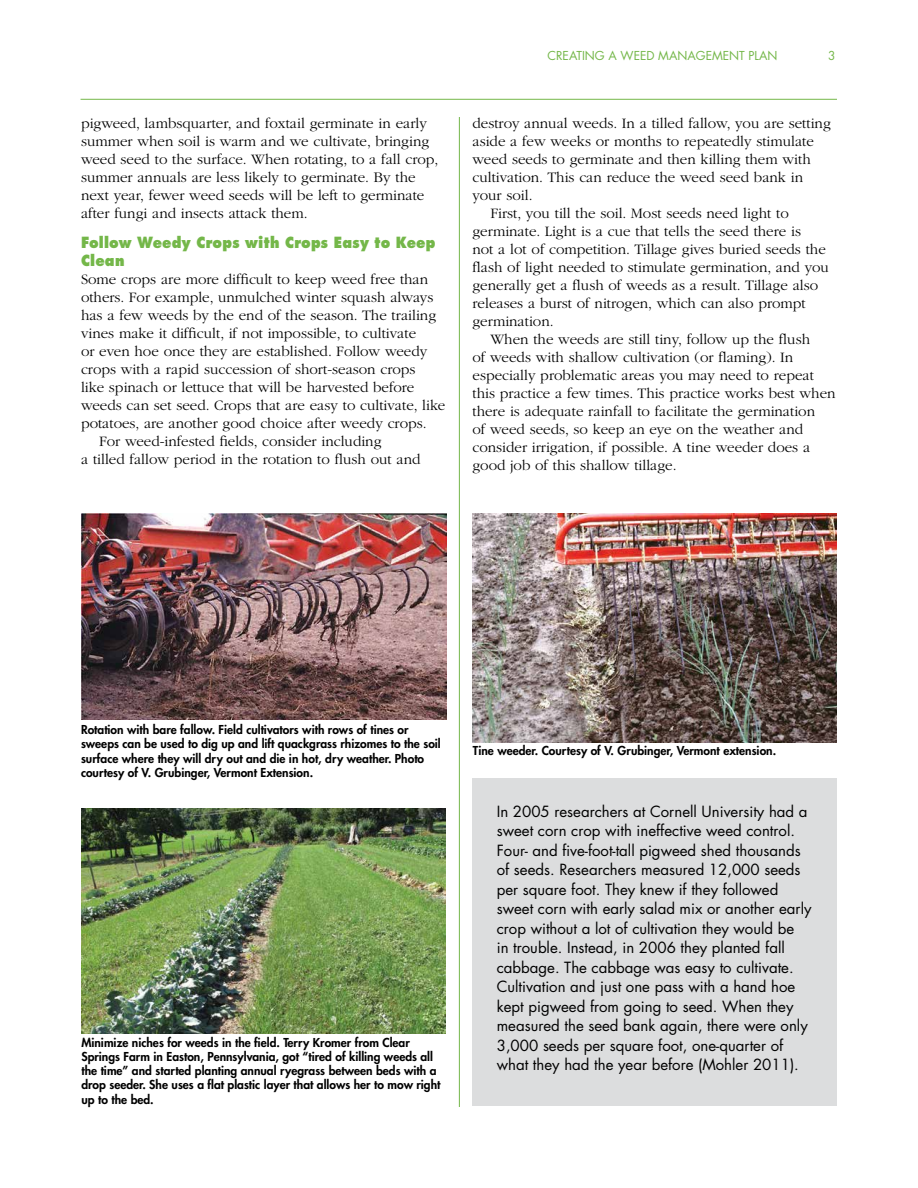
<style>
.page{position:relative;width:918px;height:1188px;background:#fff}
.page>*{position:absolute;margin:0;border:0;box-sizing:border-box;transform-origin:0 0}
.t1{font:300 15px/18px "ITC Garamond Std";color:#000}
.t2{font:15px/19.5px "Futura Std";color:#000}
.t3{font:800 15px/18px "Futura Std";letter-spacing:.015em;color:#74b749;scale:.9 1}
.t4{font:800 12px/14.2px "Futura Std";color:#000}
.t5{font:12px "Futura Std";color:#74b749}
</style>
<div class="page">
<hr style="left:81px;top:99px;width:756px;height:1px;background:#74b749">
<hr style="left:459px;top:117px;width:1px;height:990px;background:#74b749">
<div style="left:472px;top:778px;width:365px;height:328px;background:#dcddde"></div>
<img style="left:81px;top:513px;width:366px;height:207px">
<img style="left:81px;top:808px;width:365px;height:225px">
<img style="left:473px;top:513px;width:364px;height:229px">
<p class="t1" style="left:81px;top:114px;width:359px">pigweed, lambsquarter, and foxtail germinate in early summer when soil is warm and we cultivate, bringing weed seed to the surface. When rotating, to a fall crop, summer annuals are less likely to germinate. By the next year, fewer weed seeds will be left to germinate after fungi and insects attack them.</p>
<p class="t3" style="left:81px;top:233px;width:395px">Follow Weedy Crops with Crops Easy to Keep<br>Clean</p>
<p class="t1" style="left:81px;top:270px;width:349px">Some crops are more difficult to keep weed free than</p>
<p class="t1" style="left:81px;top:288px;width:354px">others. For example, unmulched winter squash always</p>
<p class="t1" style="left:81px;top:306px;width:357px">has a few weeds by the end of the season. The trailing</p>
<p class="t1" style="left:81px;top:324px;width:337px">vines make it difficult, if not impossible, to cultivate</p>
<p class="t1" style="left:81px;top:342px;width:348px">or even hoe once they are established. Follow weedy</p>
<p class="t1" style="left:81px;top:360px;width:336px">crops with a rapid succession of short-season crops</p>
<p class="t1" style="left:81px;top:378px;width:335px">like spinach or lettuce that will be harvested before</p>
<p class="t1" style="left:81px;top:396px;width:366px">weeds can set seed. Crops that are easy to cultivate, like</p>
<p class="t1" style="left:81px;top:414px;width:347px">potatoes, are another good choice after weedy crops.</p>
<p class="t1" style="left:99px;top:432px;width:284px">For weed-infested fields, consider including</p>
<p class="t1" style="left:81px;top:450px;width:341px">a tilled fallow period in the rotation to flush out and</p>
<p class="t5" style="left:548px;top:48px;width:232px">CREATING A WEED MANAGEMENT PLAN</p>
<p class="t5" style="left:828px;top:48px;width:9px">3</p>
<p class="t1" style="left:472px;top:114px;width:360px">destroy annual weeds. In a tilled fallow, you are setting</p>
<p class="t1" style="left:472px;top:132px;width:343px">aside a few weeks or months to repeatedly stimulate</p>
<p class="t1" style="left:472px;top:150px;width:340px">weed seeds to germinate and then killing them with</p>
<p class="t1" style="left:472px;top:168px;width:332px">cultivation. This can reduce the weed seed bank in</p>
<p class="t1" style="left:472px;top:186px;width:62px">your soil.</p>
<p class="t1" style="left:490px;top:204px;width:300px">First, you till the soil. Most seeds need light to</p>
<p class="t1" style="left:472px;top:222px;width:330px">germinate. Light is a cue that tells the seed there is</p>
<p class="t1" style="left:472px;top:240px;width:355px">not a lot of competition. Tillage gives buried seeds the</p>
<p class="t1" style="left:472px;top:258px;width:358px">flash of light needed to stimulate germination, and you</p>
<p class="t1" style="left:472px;top:276px;width:347px">generally get a flush of weeds as a result. Tillage also</p>
<p class="t1" style="left:472px;top:294px;width:335px">releases a burst of nitrogen, which can also prompt</p>
<p class="t1" style="left:472px;top:312px;width:83px">germination.</p>
<p class="t1" style="left:490px;top:330px;width:321px">When the weeds are still tiny, follow up the flush</p>
<p class="t1" style="left:472px;top:348px;width:322px">of weeds with shallow cultivation (or flaming). In</p>
<p class="t1" style="left:472px;top:366px;width:343px">especially problematic areas you may need to repeat</p>
<p class="t1" style="left:472px;top:384px;width:365px">this practice a few times. This practice works best when</p>
<p class="t1" style="left:472px;top:402px;width:344px">there is adequate rainfall to facilitate the germination</p>
<p class="t1" style="left:472px;top:420px;width:332px">of weed seeds, so keep an eye on the weather and</p>
<p class="t1" style="left:472px;top:438px;width:339px">consider irrigation, if possible. A tine weeder does a</p>
<p class="t1" style="left:472px;top:456px;width:206px">good job of this shallow tillage.</p>
<p class="t4" style="left:81px;top:723px;width:361px">Rotation with bare fallow. Field cultivators with rows of tines or sweeps can be used to dig up and lift quackgrass rhizomes to the soil surface where they will dry out and die in hot, dry weather. Photo courtesy of V. Grubinger, Vermont Extension.</p>
<p class="t4" style="left:81px;top:1035px;width:361px">Minimize niches for weeds in the field. Terry Kromer from Clear Springs Farm in Easton, Pennsylvania, got “tired of killing weeds all the time” and started planting annual ryegrass between beds with a drop seeder. She uses a flat plastic layer that allows her to mow right up to the bed.</p>
<p class="t4" style="left:473px;top:743px;width:305px">Tine weeder. Courtesy of V. Grubinger, Vermont extension.</p>
<p class="t2" style="left:497px;top:802px;width:316px">In 2005 researchers at Cornell University had a sweet corn crop with ineffective weed control.<br>Four- and five-foot-tall pigweed shed thousands of seeds. Researchers measured 12,000 seeds per square foot. They knew if they followed sweet corn with early salad mix or another early crop without a lot of cultivation they would be<br>in trouble. Instead, in 2006 they planted fall cabbage. The cabbage was easy to cultivate.<br>Cultivation and just one pass with a hand hoe kept pigweed from going to seed. When they measured the seed bank again, there were only 3,000 seeds per square foot, one-quarter of what they had the year before (Mohler 2011).</p>
</div>
